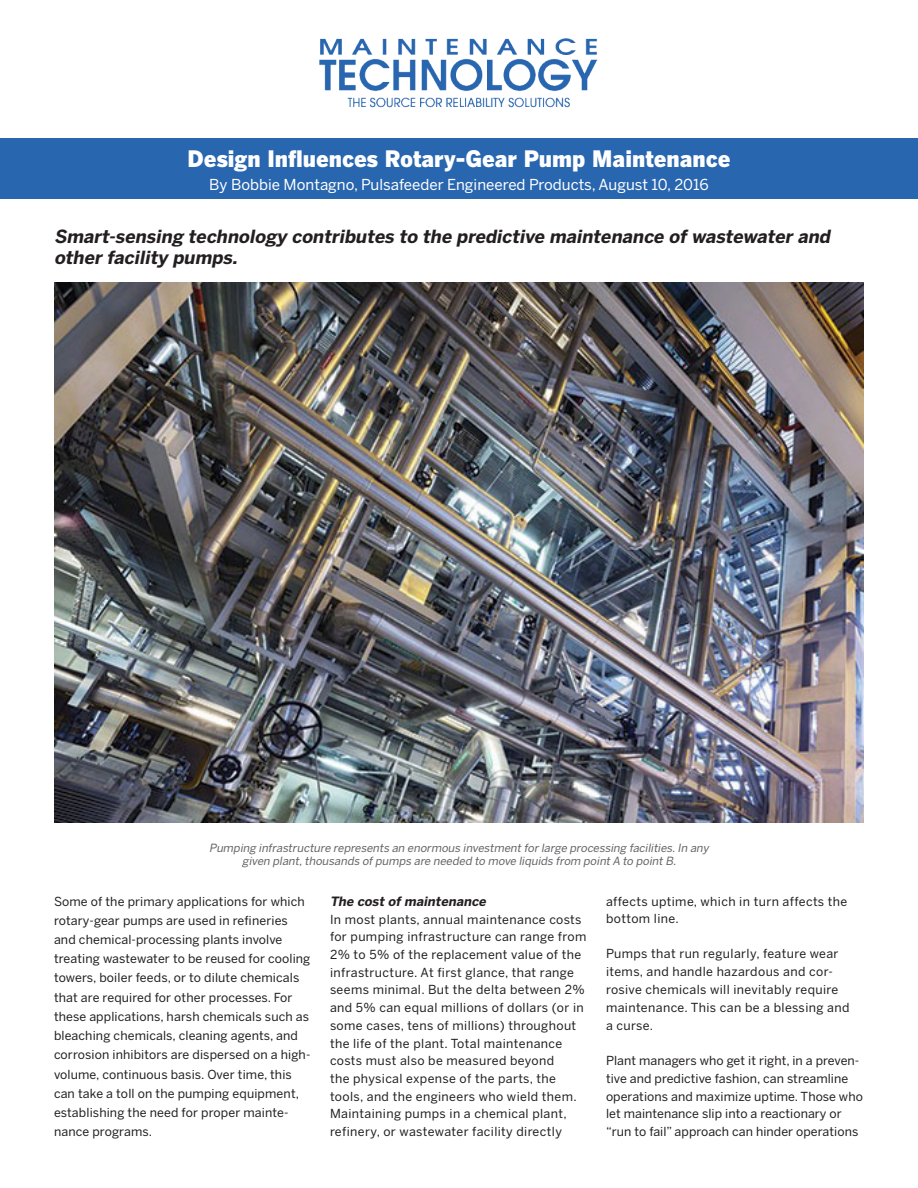
<style>
.page{position:relative;width:918px;height:1188px;background:#fff}
.page>*{position:absolute;margin:0;border:0;box-sizing:border-box;transform-origin:0 0}
.t1{font:900 22.5px "Benton Gothic";color:#fff}
.article_subhead{font:italic 700 18px/21px "Benton Sans";color:#231f20}
.t2{font:15px "Benton Sans";color:#fff}
.subheads{font:italic 700 12.75px "Benton Sans";color:#231f20}
.text{font:12.3px/19.2px "Benton Sans";letter-spacing:.01em;color:#231f20}
.text-2{font:12.3px/17.7px "Benton Sans";letter-spacing:.03em;color:#231f20}
.t3{font:italic 11.25px/13.5px "Benton Sans";color:#636366;text-align:center}
</style>
<div class="page">
<div style="left:0;top:138px;width:918px;height:61px;background:#2966b0"></div>
<img style="left:319px;top:38px;width:279px;height:70px">
<img style="left:54px;top:283px;width:810px;height:540px">
<p class="t1" style="left:187px;top:145px;width:545px">Design Influences Rotary-Gear Pump Maintenance</p>
<p class="t2" style="left:209px;top:175px;width:501px">By Bobbie Montagno, Pulsafeeder Engineered Products, August 10, 2016</p>
<p class="article_subhead" style="left:54px;top:226px;width:781px">Smart-sensing technology contributes to the predictive maintenance of wastewater and other facility pumps.</p>
<p class="t3" style="left:209px;top:841px;width:501px">Pumping infrastructure represents an enormous investmentfor large processing facilities.In any given plant,thousands ofpumps are needed to move liquids from pointA to pointB.</p>
<p class="text" style="left:54px;top:891px;width:258px">Some of the primary applications for which rotary-gear pumps are used in refineries and chemical-processing plants involve treating wastewater to be reused for cooling towers, boiler feeds, or to dilute chemicals that are required for other processes. For these applications, harsh chemicals such as bleaching chemicals, cleaning agents, and corrosion inhibitors are dispersed on a high&shy;volume, continuous basis. Over time, this can take a toll on the pumping equipment, establishing the need for proper mainte&shy;nance programs.</p>
<p class="subheads" style="left:330px;top:894px;width:160px">The cost of maintenance</p>
<p class="text-2" style="left:330px;top:910px;width:258px">In most plants, annual maintenance costs for pumping infrastructure can range from 2% to 5% of the replacement value of the infrastructure. At first glance, that range seems minimal. But the delta between 2% and 5% can equal millions of dollars (or in some cases, tens of millions) throughout the life of the plant. Total maintenance costs must also be measured beyond<br>the physical expense of the parts, the tools, and the engineers who wield them.<br>Maintaining pumps in a chemical plant, refinery, or wastewater facility directly</p>
<p class="text-2" style="left:606px;top:892px;width:243px">affects uptime, which in turn affects the bottom line.</p>
<p class="text-2" style="left:606px;top:945px;width:245px">Pumps that run regularly, feature wear items, and handle hazardous and cor&shy;rosive chemicals will inevitably require maintenance. This can be a blessing and a curse.</p>
<p class="text" style="left:606px;top:1051px;width:258px;line-height:17.9px">Plant managers who get it right, in a preven&shy;tive and predictive fashion, can streamline operations and maximize uptime. Those who let maintenance slip into a reactionary or “run to fail” approach can hinder operations</p>
</div>
